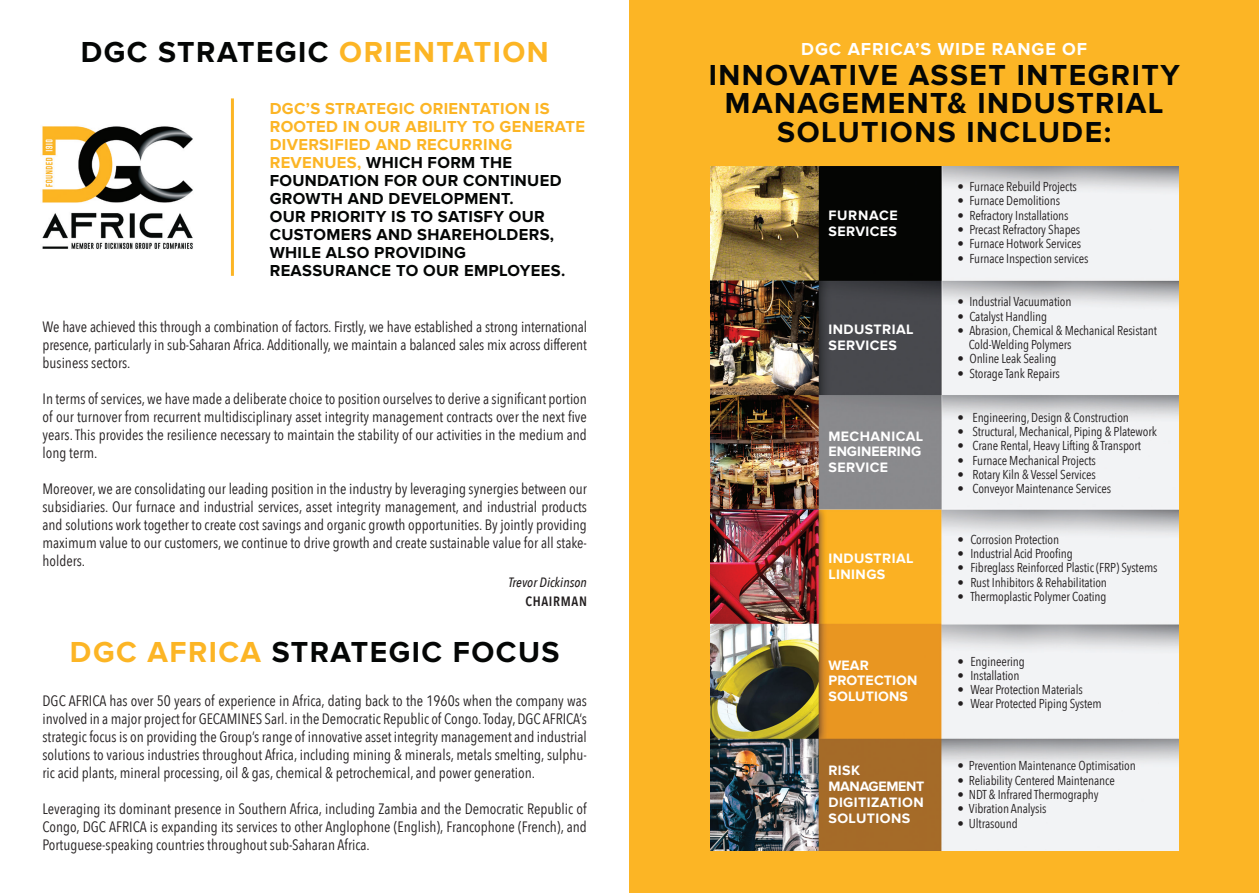
<style>
.page{position:relative;width:1259px;height:893px;background:#fff}
.page>*{position:absolute;margin:0;border:0;box-sizing:border-box;transform-origin:0 0}
.t1{font:700 30px "Proxima Nova";letter-spacing:.05em;color:#040605}
.t2{font:700 18px "Proxima Nova";letter-spacing:.05em;color:#fff}
.t3{font:700 16.5px/18px "Proxima Nova";letter-spacing:.02em;color:#040605}
.t4{font:700 16.5px/18px "Proxima Nova";letter-spacing:.02em;color:#fcb525}
.t5{font:15px/18px "Avenir Next Condensed";color:#231f20;text-align:justify}
.t6{font:700 14.1px "Proxima Nova";letter-spacing:.03em;color:#fff}
.t7{font:700 14.1px "Proxima Nova";letter-spacing:.01em;color:#fff}
.t8{font:700 14.1px/15.8px "Proxima Nova";color:#fff}
.t9{font:700 14.1px "Proxima Nova";letter-spacing:-.02em;color:#fff}
.t10{font:700 14.1px "Proxima Nova";letter-spacing:.05em;color:#fff}
.t11{font:italic 500 13.5px "Avenir Next Condensed";color:#231f20}
.t12{font:600 13.5px "Avenir Next Condensed";letter-spacing:.05em;color:#231f20}
.t13{font:12.9px "Avenir Next Condensed";letter-spacing:-.01em;color:#231f20}
.s1{color:#fcb525}
</style>
<div class="page">
<div style="left:629px;top:0;width:630px;height:893px;background:#fcb525"></div>
<img style="left:710px;top:166px;width:468px;height:685px">
<hr style="left:231px;top:98px;width:3px;height:178px;background:#fcb525">
<img style="left:42px;top:126px;width:151px;height:123px">
<p class="t1" style="left:81px;top:35px;width:469px">DGC STRATEGIC <span class="s1">ORIENTATION</span></p>
<p class="t4" style="left:270px;top:100px;width:317px">DGC’S STRATEGIC ORIENTATION IS<br>ROOTED IN OUR ABILITY TO GENERATE<br>DIVERSIFIED AND RECURRING</p>
<p class="t3" style="left:270px;top:154px;width:244px"><span class="s1">REVENUES,</span> WHICH FORM THE</p>
<p class="t3" style="left:270px;top:172px;width:293px">FOUNDATION FOR OUR CONTINUED<br>GROWTH AND DEVELOPMENT.</p>
<p class="t3" style="left:270px;top:208px;width:286px">OUR PRIORITY IS TO SATISFY OUR<br>CUSTOMERS AND SHAREHOLDERS,<br>WHILE ALSO PROVIDING</p>
<p class="t3" style="left:270px;top:262px;width:297px">REASSURANCE TO OUR EMPLOYEES.</p>
<p class="t5" style="left:43px;top:317px;width:546px">We have achieved this through a combination of factors. Firstly, we have established a strong international presence, particularly in sub-Saharan Africa. Additionally, we maintain a balanced sales mix across different business sectors.</p>
<p class="t5" style="left:43px;top:389px;width:546px">In terms of services, we have made a deliberate choice to position ourselves to derive a significant portion of our turnover from recurrent multidisciplinary asset integrity management contracts over the next five years. This provides the resilience necessary to maintain the stability of our activities in the medium and long term.</p>
<p class="t5" style="left:43px;top:479px;width:546px">Moreover, we are consolidating our leading position in the industry by leveraging synergies between our subsidiaries. Our furnace and industrial services, asset integrity management, and industrial products and solutions work together to create cost savings and organic growth opportunities. By jointly providing maximum value to our customers, we continue to drive growth and create sustainable value for all stake&shy;holders.</p>
<p class="t11" style="left:508px;top:574px;width:80px">Trevor Dickinson</p>
<p class="t12" style="left:525px;top:590px;width:63px">CHAIRMAN</p>
<p class="t1" style="left:70px;top:635px;width:491px"><span class="s1">DGC AFRICA</span> STRATEGIC FOCUS</p>
<p class="t5" style="left:43px;top:691px;width:546px">DGC AFRICA has over 50 years of experience in Africa, dating back to the 1960s when the company was involved in a major project for GECAMINES Sarl. in the Democratic Republic of Congo. Today, DGC AFRICA’s strategic focus is on providing the Group’s range of innovative asset integrity management and industrial solutions to various industries throughout Africa, including mining &amp; minerals, metals smelting, sulphu&shy;ric acid plants, mineral processing, oil &amp; gas, chemical &amp; petrochemical, and power generation.</p>
<p class="t5" style="left:43px;top:799px;width:546px">Leveraging its dominant presence in Southern Africa, including Zambia and the Democratic Republic of Congo, DGC AFRICA is expanding its services to other Anglophone (English), Francophone (French), and Portuguese-speaking countries throughout sub-Saharan Africa.</p>
<p class="t2" style="left:801px;top:38px;width:287px">DGC AFRICA’S WIDE RANGE OF</p>
<p class="t1" style="left:709px;top:57px;width:472px">INNOVATIVE ASSET INTEGRITY</p>
<p class="t1" style="left:725px;top:86px;width:440px">MANAGEMENT&amp; INDUSTRIAL</p>
<p class="t1" style="left:777px;top:114px;width:335px">SOLUTIONS INCLUDE:</p>
<p class="t10" style="left:828px;top:207px;width:71px">FURNACE</p>
<p class="t6" style="left:828px;top:223px;width:70px">SERVICES</p>
<p class="t6" style="left:828px;top:321px;width:87px">INDUSTRIAL</p>
<p class="t6" style="left:828px;top:337px;width:70px">SERVICES</p>
<p class="t6" style="left:828px;top:428px;width:96px">MECHANICAL</p>
<p class="t8" style="left:828px;top:444px;width:94px">ENGINEERING<br>SERVICE</p>
<p class="t6" style="left:828px;top:550px;width:87px">INDUSTRIAL</p>
<p class="t6" style="left:828px;top:566px;width:58px">LININGS</p>
<p class="t6" style="left:828px;top:657px;width:42px">WEAR</p>
<p class="t7" style="left:828px;top:673px;width:91px">PROTECTION</p>
<p class="t7" style="left:828px;top:688px;width:81px">SOLUTIONS</p>
<p class="t6" style="left:828px;top:763px;width:33px">RISK</p>
<p class="t9" style="left:828px;top:778px;width:98px">MANAGEMENT</p>
<p class="t6" style="left:828px;top:794px;width:97px">DIGITIZATION</p>
<p class="t6" style="left:828px;top:810px;width:83px">SOLUTIONS</p>
<p class="t13" style="left:957px;top:175px;width:121px">• Furnace Rebuild Projects</p>
<p class="t13" style="left:957px;top:190px;width:104px">• Furnace Demolitions</p>
<p class="t13" style="left:957px;top:204px;width:113px">• Refractory Installations</p>
<p class="t13" style="left:957px;top:218px;width:124px">• Precast Refractory Shapes</p>
<p class="t13" style="left:957px;top:233px;width:125px">• Furnace Hotwork Services</p>
<p class="t13" style="left:957px;top:247px;width:133px">• Furnace Inspection services</p>
<p class="t13" style="left:957px;top:291px;width:115px">• Industrial Vacuumation</p>
<p class="t13" style="left:957px;top:305px;width:91px">• Catalyst Handling</p>
<p class="t13" style="left:957px;top:319px;width:201px">• Abrasion, Chemical &amp; Mechanical Resistant</p>
<p class="t13" style="left:968px;top:334px;width:104px">Cold-Welding Polymers</p>
<p class="t13" style="left:957px;top:348px;width:101px">• Online Leak Sealing</p>
<p class="t13" style="left:957px;top:362px;width:104px">• Storage Tank Repairs</p>
<p class="t13" style="left:957px;top:406px;width:173px">• Engineering, Design &amp; Construction</p>
<p class="t13" style="left:957px;top:420px;width:201px">• Structural, Mechanical, Piping &amp; Platework</p>
<p class="t13" style="left:957px;top:435px;width:185px">• Crane Rental, Heavy Lifting &amp; Transport</p>
<p class="t13" style="left:957px;top:449px;width:140px">• Furnace Mechanical Projects</p>
<p class="t13" style="left:957px;top:463px;width:140px">• Rotary Kiln &amp; Vessel Services</p>
<p class="t13" style="left:957px;top:478px;width:155px">• Conveyor Maintenance Services</p>
<p class="t13" style="left:957px;top:528px;width:103px">• Corrosion Protection</p>
<p class="t13" style="left:957px;top:542px;width:117px">• Industrial Acid Proofing</p>
<p class="t13" style="left:957px;top:557px;width:201px">• Fibreglass Reinforced Plastic (FRP) Systems</p>
<p class="t13" style="left:957px;top:571px;width:151px">• Rust Inhibitors &amp; Rehabilitation</p>
<p class="t13" style="left:957px;top:585px;width:151px">• Thermoplastic Polymer Coating</p>
<p class="t13" style="left:957px;top:650px;width:69px">• Engineering</p>
<p class="t13" style="left:957px;top:664px;width:63px">• Installation</p>
<p class="t13" style="left:957px;top:679px;width:127px">• Wear Protection Materials</p>
<p class="t13" style="left:957px;top:693px;width:146px">• Wear Protected Piping System</p>
<p class="t13" style="left:957px;top:755px;width:180px">• Prevention Maintenance Optimisation</p>
<p class="t13" style="left:957px;top:769px;width:159px">• Reliability Centered Maintenance</p>
<p class="t13" style="left:957px;top:783px;width:143px">• NDT &amp; Infrared Thermography</p>
<p class="t13" style="left:957px;top:798px;width:91px">• Vibration Analysis</p>
<p class="t13" style="left:957px;top:812px;width:62px">• Ultrasound</p>
</div>
